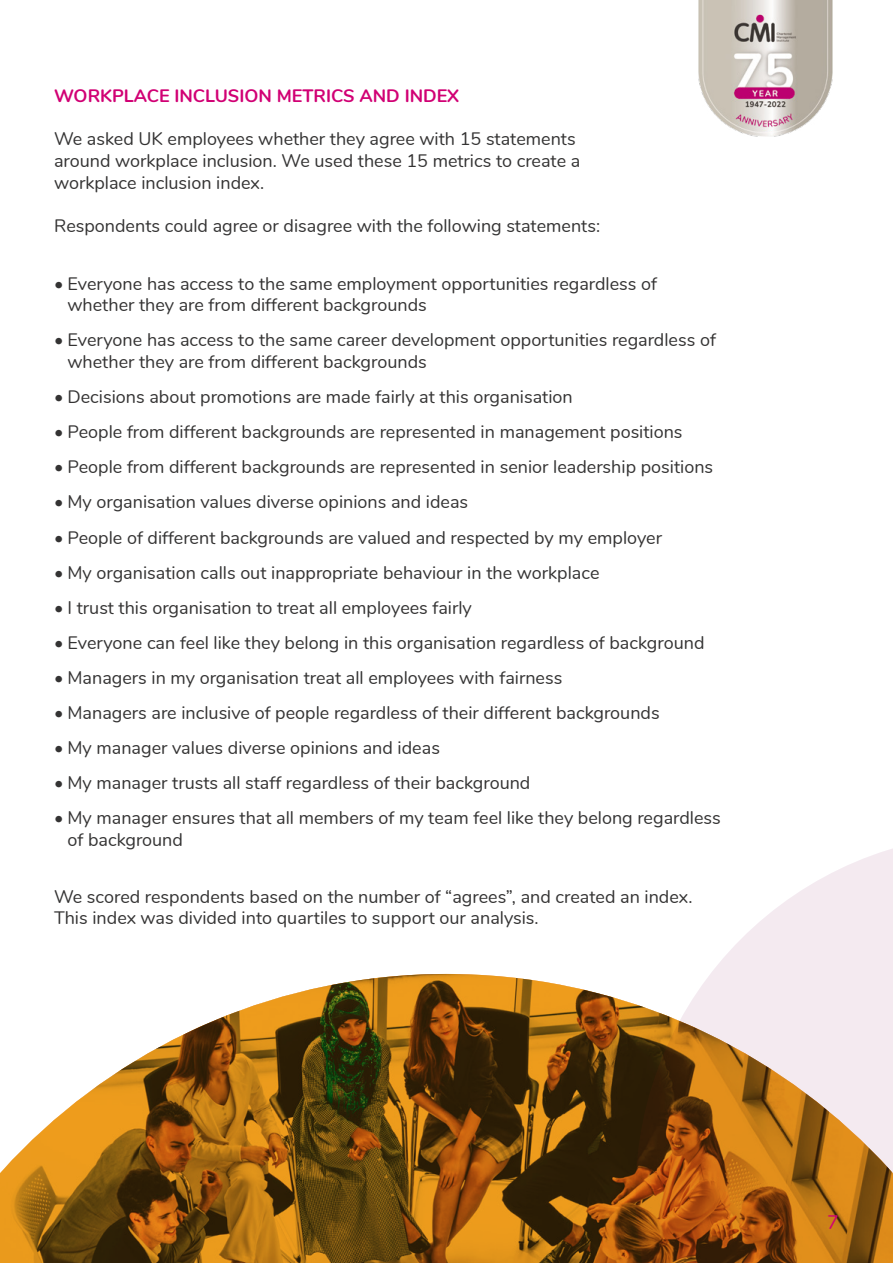
<style>
.page{position:relative;width:893px;height:1263px;background:#fff}
.page>*{position:absolute;margin:0;border:0;box-sizing:border-box;transform-origin:0 0}
.t1{font:19.5px "Nunito";color:#d10074}
.t2{font:18px/21.6px "Nunito";color:#343333}
.t3{font:700 18px "Nunito";color:#d10074}
</style>
<div class="page">
<svg style="left:711px;top:849px;width:182px;height:125px;fill:#f4eaf0"></svg>
<svg style="left:0;top:974px;width:893px;height:289px;background:#a27840"></svg>
<img style="left:698px;top:0;width:135px;height:137px">
<p class="t3" style="left:54px;top:83px;width:407px">WORKPLACE INCLUSION METRICS AND INDEX</p>
<p class="t2" style="left:54px;top:127px;width:528px">We asked UK employees whether they agree with 15 statements around workplace inclusion. We used these 15 metrics to create a workplace inclusion index.</p>
<p class="t2" style="left:54px;top:214px;width:548px">Respondents could agree or disagree with the following statements:</p>
<p class="t2" style="left:68px;top:272px;width:591px;text-indent:-14px">• Everyone has access to the same employment opportunities regardless of whether they are from different backgrounds</p>
<p class="t2" style="left:68px;top:328px;width:650px;text-indent:-14px">• Everyone has access to the same career development opportunities regardless of whether they are from different backgrounds</p>
<p class="t2" style="left:54px;top:385px;width:520px">• Decisions about promotions are made fairly at this organisation</p>
<p class="t2" style="left:54px;top:420px;width:630px">• People from different backgrounds are represented in management positions</p>
<p class="t2" style="left:54px;top:455px;width:661px">• People from different backgrounds are represented in senior leadership positions</p>
<p class="t2" style="left:54px;top:490px;width:416px">• My organisation values diverse opinions and ideas</p>
<p class="t2" style="left:54px;top:525px;width:610px">• People of different backgrounds are valued and respected by my employer</p>
<p class="t2" style="left:54px;top:561px;width:547px">• My organisation calls out inappropriate behaviour in the workplace</p>
<p class="t2" style="left:54px;top:596px;width:419px">• I trust this organisation to treat all employees fairly</p>
<p class="t2" style="left:54px;top:631px;width:652px">• Everyone can feel like they belong in this organisation regardless of background</p>
<p class="t2" style="left:54px;top:666px;width:510px">• Managers in my organisation treat all employees with fairness</p>
<p class="t2" style="left:54px;top:701px;width:607px">• Managers are inclusive of people regardless of their different backgrounds</p>
<p class="t2" style="left:54px;top:736px;width:387px">• My manager values diverse opinions and ideas</p>
<p class="t2" style="left:54px;top:771px;width:478px">• My manager trusts all staff regardless of their background</p>
<p class="t2" style="left:68px;top:806px;width:655px;text-indent:-14px">• My manager ensures that all members of my team feel like they belong regardless of background</p>
<p class="t2" style="left:54px;top:885px;width:640px">We scored respondents based on the number of “agrees”, and created an index.<br>This index was divided into quartiles to support our analysis.</p>
<p class="t1" style="left:827px;top:1207px;width:13px">7</p>
</div>
